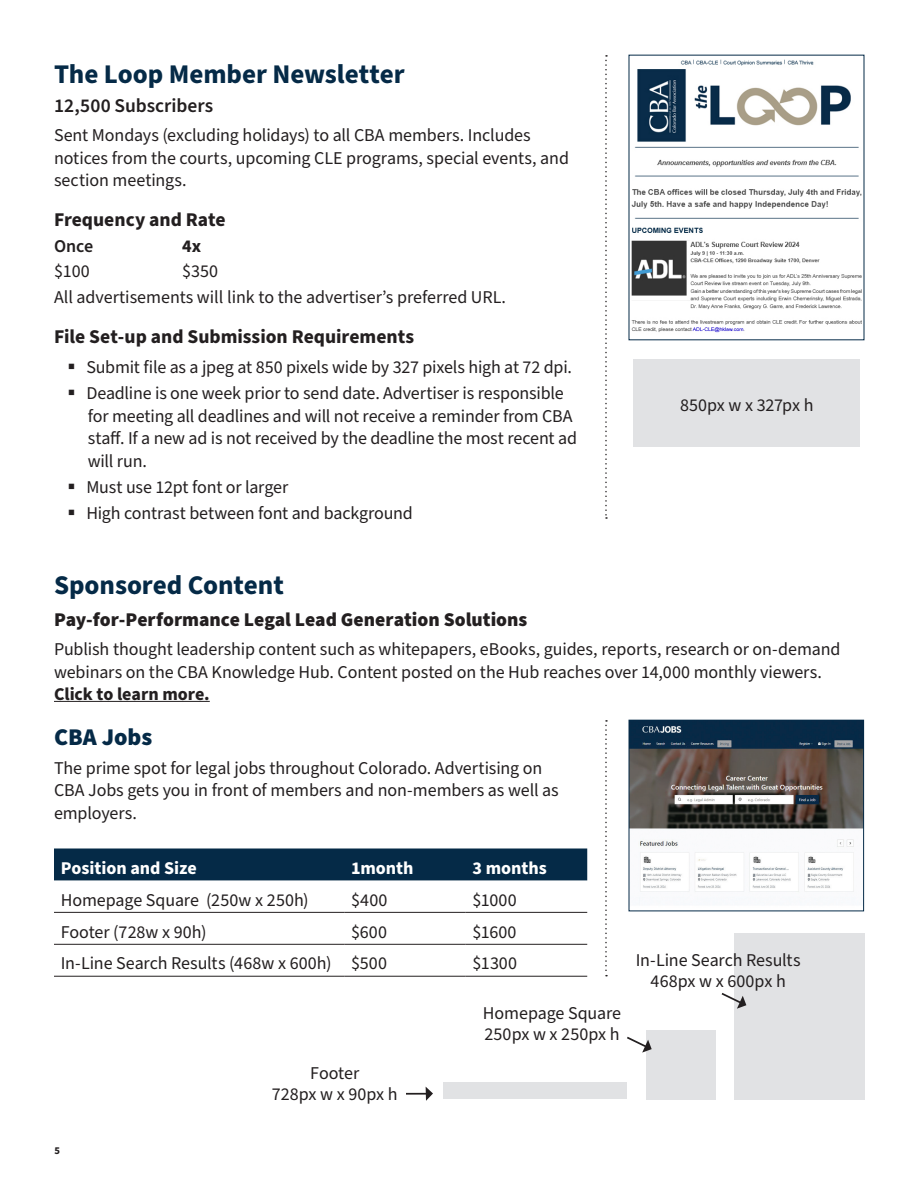
<style>
.page{position:relative;width:918px;height:1188px;background:#fff}
.page>*{position:absolute;margin:0;border:0;box-sizing:border-box;transform-origin:0 0}
.header_2{font:700 27px "Source Sans Pro";color:#052a47}
._2nd_header{font:900 24px "Source Sans Pro";color:#052a47}
._2nd_header-2{font:700 19.5px "Source Sans Pro";color:#231f20}
._2nd_header-3{font:900 19.5px "Source Sans Pro";color:#231f20}
.copy{font:600 19.5px "Source Sans Pro";color:#231f20}
.copy-2{font:18px/22.5px "Source Sans Pro";letter-spacing:-.005em;color:#231f20}
.copy-3{font:700 18px "Source Sans Pro";color:#fff}
.copy-4{font:600 18px "Source Sans Pro";color:#231f20}
.copy-5{font:700 18px "Source Sans Pro";color:#231f20}
.t1{font:700 10.5px "Source Sans Pro";color:#231f20}
.s1{font-weight:700}
</style>
<div class="page">
<hr style="left:54px;top:701px;width:156px;height:1px;background:#231f20">
<svg style="left:605px;top:55px;width:2px;height:464px"></svg>
<img style="left:631px;top:59px;width:231px;height:274px">
<div style="left:54px;top:849px;width:533px;height:31px;background:#052a47"></div>
<hr style="left:54px;top:912px;width:290px;height:1px;background:#231f20">
<hr style="left:344px;top:912px;width:122px;height:1px;background:#231f20">
<hr style="left:466px;top:912px;width:121px;height:1px;background:#231f20">
<hr style="left:54px;top:944px;width:290px;height:1px;background:#231f20">
<hr style="left:344px;top:944px;width:122px;height:1px;background:#231f20">
<hr style="left:466px;top:944px;width:121px;height:1px;background:#231f20">
<hr style="left:54px;top:976px;width:290px;height:1px;background:#231f20">
<hr style="left:344px;top:976px;width:122px;height:1px;background:#231f20">
<hr style="left:466px;top:976px;width:121px;height:1px;background:#231f20">
<svg style="left:605px;top:720px;width:2px;height:256px"></svg>
<img style="left:631px;top:722px;width:231px;height:170px">
<div style="left:629px;top:720px;width:235px;height:191px;border:1px solid #052a47"></div>
<div style="left:633px;top:360px;width:227px;height:87px;background:#e1e2e4"></div>
<div style="left:734px;top:933px;width:130px;height:167px;background:#e1e2e4"></div>
<div style="left:646px;top:1030px;width:69px;height:70px;background:#e1e2e4"></div>
<hr style="left:406px;top:1093px;width:24px;height:2px;background:#231f20">
<svg style="left:426px;top:1087px;width:7px;height:14px"></svg>
<svg style="left:627px;top:1036px;width:25px;height:17px"></svg>
<svg style="left:721px;top:993px;width:25px;height:16px"></svg>
<div style="left:443px;top:1082px;width:184px;height:17px;background:#e1e2e4"></div>
<p class="header_2" style="left:54px;top:55px;width:352px">The Loop Member Newsletter</p>
<p class="copy" style="left:54px;top:93px;width:161px">12,500 Subscribers</p>
<p class="copy-2" style="left:54px;top:125px;width:516px">Sent Mondays (excluding holidays) to all CBA members. Includes notices from the courts, upcoming CLE programs, special events, and section meetings.</p>
<p class="_2nd_header-2" style="left:54px;top:206px;width:173px">Frequency and Rate</p>
<p class="copy-4" style="left:54px;top:234px;width:41px">Once</p>
<p class="copy-5" style="left:182px;top:233px;width:20px">4x</p>
<p class="copy-2" style="left:54px;top:260px;width:37px">$100</p>
<p class="copy-2" style="left:182px;top:260px;width:37px">$350</p>
<p class="copy-2" style="left:54px;top:286px;width:454px">All advertisements will link to the advertiser’s preferred URL.</p>
<p class="_2nd_header-2" style="left:54px;top:323px;width:362px">File Set-up and Submission Requirements</p>
<p class="copy-2" style="left:86px;top:357px;width:487px">Submit file as a jpeg at 850 pixels wide by 327 pixels high at 72 dpi.</p>
<p class="copy-2" style="left:86px;top:383px;width:492px">Deadline is one week prior to send date. Advertiser is responsible for meeting all deadlines and will not receive a reminder from CBA staff. If a new ad is not received by the deadline the most recent ad will run.</p>
<p class="copy-2" style="left:86px;top:476px;width:203px">Must use 12pt font or larger</p>
<p class="copy-2" style="left:86px;top:502px;width:328px">High contrast between font and background</p>
<p class="copy-2" style="left:680px;top:395px;width:135px">850px w x 327px h</p>
<p class="header_2" style="left:54px;top:567px;width:231px">Sponsored Content</p>
<p class="_2nd_header-3" style="left:54px;top:606px;width:475px">Pay-for-Performance Legal Lead Generation Solutions</p>
<p class="copy-2" style="left:54px;top:638px;width:788px">Publish thought leadership content such as whitepapers, eBooks, guides, reports, research or on-demand webinars on the CBA Knowledge Hub. Content posted on the Hub reaches over 14,000 monthly viewers.<br><span class="s1">Click to learn more.</span></p>
<p class="_2nd_header" style="left:54px;top:720px;width:100px">CBA Jobs</p>
<p class="copy-2" style="left:54px;top:757px;width:506px">The prime spot for legal jobs throughout Colorado. Advertising on<br>CBA Jobs gets you in front of members and non-members as well as employers.</p>
<p class="copy-3" style="left:61px;top:855px;width:138px">Position and Size</p>
<p class="copy-3" style="left:351px;top:855px;width:64px">1month</p>
<p class="copy-3" style="left:472px;top:855px;width:76px">3 months</p>
<p class="copy-2" style="left:61px;top:889px;width:249px">Homepage Square (250w x 250h)</p>
<p class="copy-2" style="left:351px;top:889px;width:38px">$400</p>
<p class="copy-2" style="left:472px;top:889px;width:46px">$1000</p>
<p class="copy-2" style="left:61px;top:921px;width:147px">Footer (728w x 90h)</p>
<p class="copy-2" style="left:351px;top:921px;width:38px">$600</p>
<p class="copy-2" style="left:472px;top:921px;width:46px">$1600</p>
<p class="copy-2" style="left:61px;top:953px;width:272px">In-Line Search Results (468w x 600h)</p>
<p class="copy-2" style="left:351px;top:953px;width:38px">$500</p>
<p class="copy-2" style="left:472px;top:953px;width:46px">$1300</p>
<p class="copy-2" style="left:310px;top:1062px;width:50px">Footer</p>
<p class="copy-2" style="left:272px;top:1083px;width:127px">728px w x 90px h</p>
<p class="copy-2" style="left:483px;top:1003px;width:140px">Homepage Square</p>
<p class="copy-2" style="left:484px;top:1024px;width:137px">250px w x 250px h</p>
<p class="copy-2" style="left:636px;top:950px;width:166px">In-Line Search Results</p>
<p class="copy-2" style="left:651px;top:971px;width:137px">468px w x 600px h</p>
<p class="t1" style="left:54px;top:1143px;width:7px">5</p>
</div>
